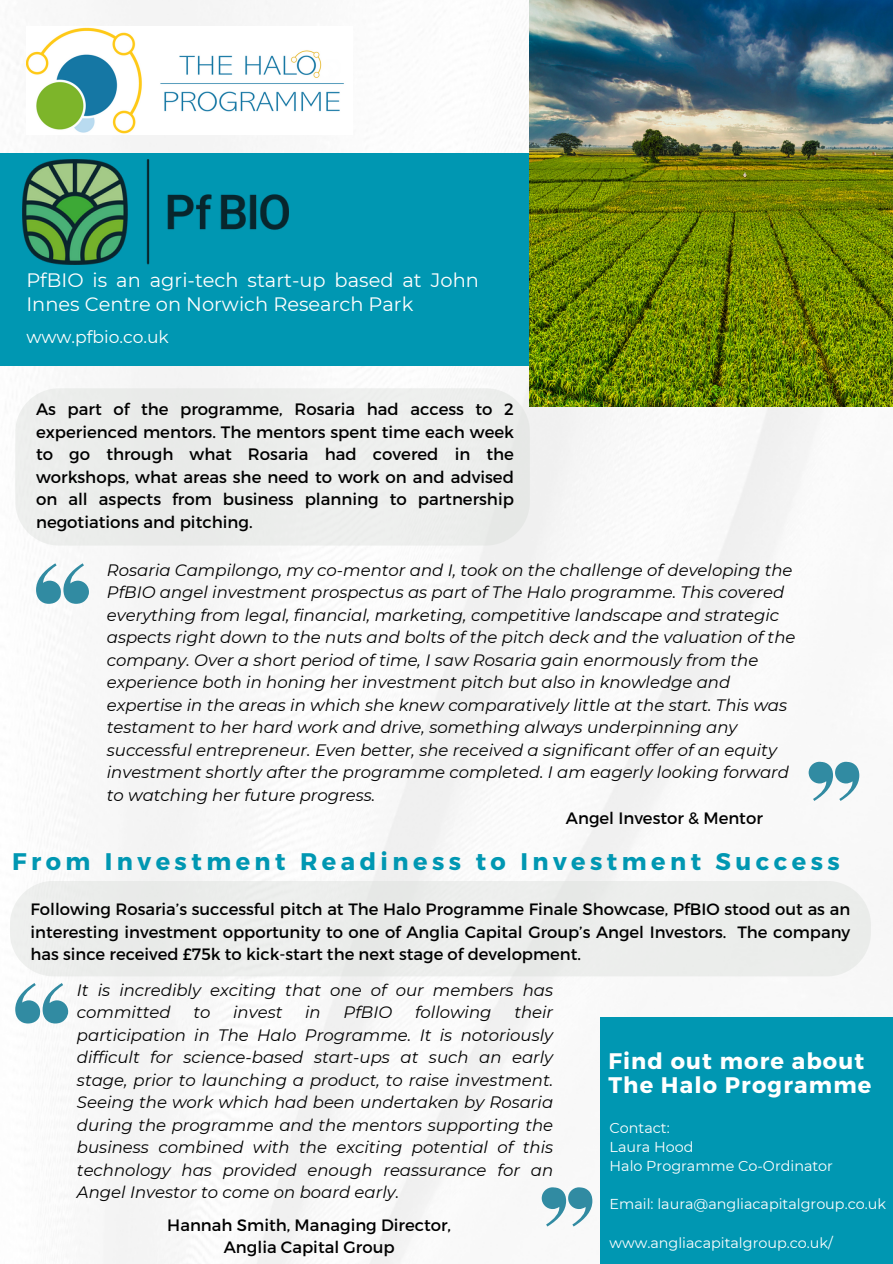
<style>
.page{position:relative;width:893px;height:1264px;background:#fff}
.page>*{position:absolute;margin:0;border:0;box-sizing:border-box;transform-origin:0 0}
.t1{font:700 24px "Montserrat";letter-spacing:.185em;color:#0097b2}
.t2{font:700 22.5px/23.7px "Montserrat";letter-spacing:.055em;color:#fff}
.t3{font:19.35px/23.7px "Montserrat";color:#fff}
.t4{font:17.1px "Montserrat";color:#fff}
.t5{font:italic 16.5px/22.5px "Montserrat";color:#000}
.t6{font:16.5px/22.5px "Montserrat";color:#000;text-align:justify}
.t7{font:14.4px "Montserrat";color:#fff}
</style>
<div class="page">
<img style="left:17px;top:0;width:875px;height:1263px">
<div style="left:0;top:153px;width:610px;height:213px;background:#0097b2"></div>
<img style="left:530px;top:0;width:362px;height:406px">
<div style="left:599px;top:1016px;width:293px;height:247px;background:#0097b2"></div>
<img style="left:26px;top:26px;width:327px;height:108px">
<div style="left:10px;top:880px;width:860px;height:96px;background:#ebedeb"></div>
<svg style="left:15px;top:983px;width:53px;height:40px"></svg>
<svg style="left:541px;top:1187px;width:51px;height:39px"></svg>
<div style="left:15px;top:388px;width:514px;height:157px;background:#ebedeb"></div>
<svg style="left:36px;top:563px;width:53px;height:41px"></svg>
<svg style="left:808px;top:761px;width:51px;height:40px"></svg>
<img style="left:23px;top:160px;width:265px;height:104px">
<p class="t3" style="left:26px;top:268px;width:454px">PfBIO is an agri-tech start-up based at John<br>Innes Centre on Norwich Research Park</p>
<p class="t4" style="left:26px;top:326px;width:144px">www.pfbio.co.uk</p>
<p class="t6" style="left:36px;top:397px;width:479px">As part of the programme, Rosaria had access to 2 experienced mentors. The mentors spent time each week to go through what Rosaria had covered in the workshops, what areas she need to work on and advised on all aspects from business planning to partnership negotiations and pitching.</p>
<p class="t5" style="left:107px;top:558px;width:690px">Rosaria Campilongo, my co-mentor and I, took on the challenge of developing the PfBIO angel investment prospectus as part of The Halo programme. This covered everything from legal, financial, marketing, competitive landscape and strategic aspects right down to the nuts and bolts of the pitch deck and the valuation of the company. Over a short period of time, I saw Rosaria gain enormously from the experience both in honing her investment pitch but also in knowledge and expertise in the areas in which she knew comparatively little at the start. This was testament to her hard work and drive, something always underpinning any successful entrepreneur. Even better, she received a significant offer of an equity investment shortly after the programme completed. I am eagerly looking forward to watching her future progress.</p>
<p class="t6" style="left:566px;top:806px;width:198px">Angel Investor &amp; Mentor</p>
<p class="t1" style="left:12px;top:846px;width:829px">From Investment Readiness to Investment Success</p>
<p class="t6" style="left:31px;top:897px;width:821px">Following Rosaria’s successful pitch at The Halo Programme Finale Showcase, PfBIO stood out as an interesting investment opportunity to one of Anglia Capital Group’s Angel Investors. The company has since received £75k to kick-start the next stage of development.</p>
<p class="t5" style="left:77px;top:978px;width:477px">It is incredibly exciting that one of our members has committed</p>
<p class="t5" style="left:193px;top:1001px;width:19px">to</p>
<p class="t5" style="left:233px;top:1001px;width:51px">invest</p>
<p class="t5" style="left:305px;top:1001px;width:17px">in</p>
<p class="t5" style="left:343px;top:1001px;width:50px">PfBIO</p>
<p class="t5" style="left:415px;top:1001px;width:78px">following</p>
<p class="t5" style="left:77px;top:1001px;width:477px;text-align:justify;text-indent:437px">their participation in The Halo Programme. It is notoriously difficult for science-based start-ups at such an early stage, prior to launching a product, to raise investment.<br>Seeing the work which had been undertaken by Rosaria during the programme and the mentors supporting the business combined with the exciting potential of this technology has provided enough reassurance for an Angel Investor to come on board early.</p>
<p class="t6" style="left:167px;top:1212px;width:285px;text-align:center">Hannah Smith, Managing Director,<br>Anglia Capital Group</p>
<p class="t2" style="left:608px;top:1048px;width:264px">Find out more about<br>The Halo Programme</p>
<p class="t7" style="left:609px;top:1118px;width:62px">Contact:</p>
<p class="t7" style="left:609px;top:1138px;width:85px">Laura Hood</p>
<p class="t7" style="left:609px;top:1157px;width:225px">Halo Programme Co-Ordinator</p>
<p class="t7" style="left:609px;top:1195px;width:278px">Email: laura@angliacapitalgroup.co.uk</p>
<p class="t7" style="left:609px;top:1233px;width:225px">www.angliacapitalgroup.co.uk/</p>
</div>
